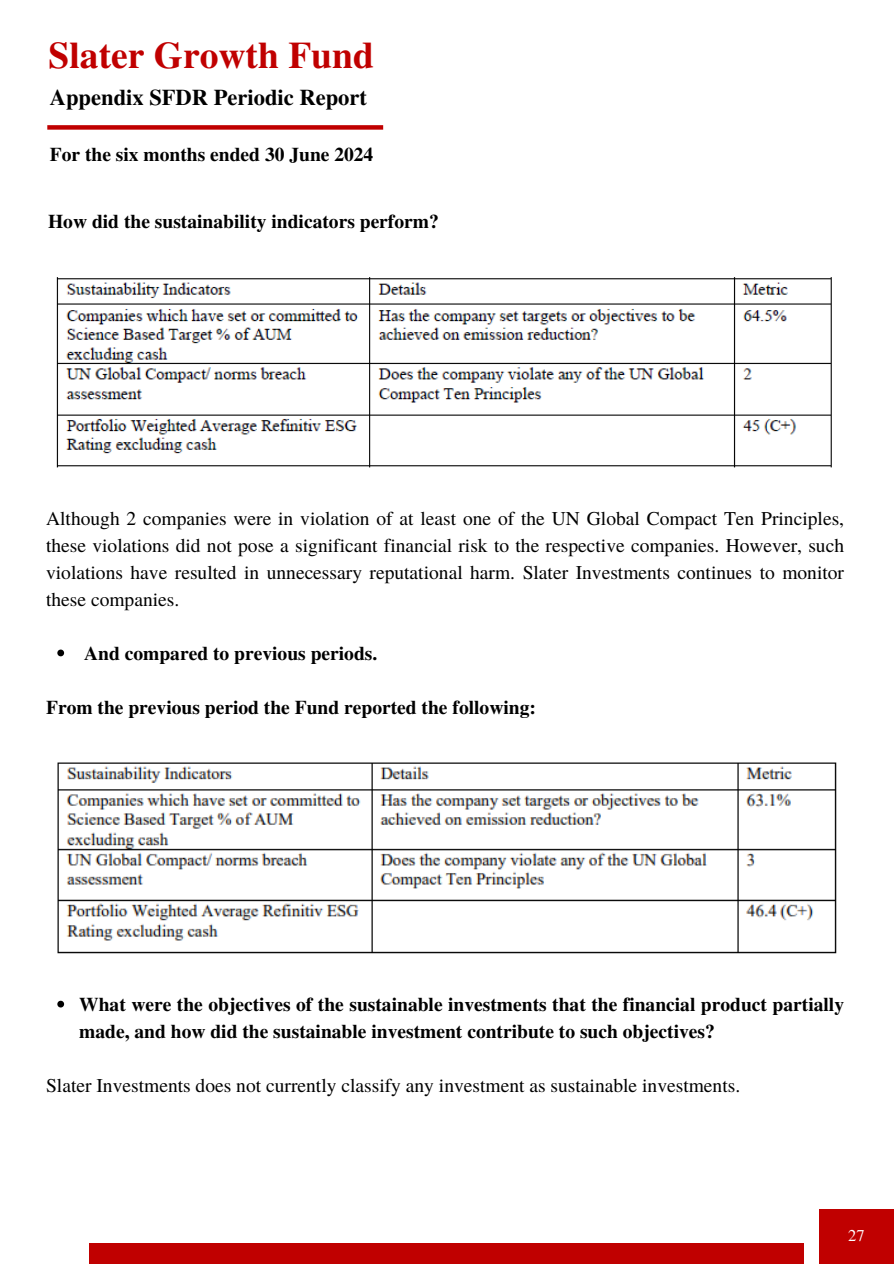
<style>
.page{position:relative;width:894px;height:1264px;background:#fff}
.page>*{position:absolute;margin:0;border:0;box-sizing:border-box;transform-origin:0 0}
.t1{font:700 37.5px "Te X Gyre Termes";color:#c00000}
.t2{font:700 22.5px "Te X Gyre Termes";color:#000}
.t3{font:19.5px/27px "Te X Gyre Termes";color:#000;text-align:justify}
.t4{font:700 19.5px/27px "Te X Gyre Termes";color:#000}
.t5{font:16.5px "Te X Gyre Termes";color:#fff}
</style>
<div class="page">
<div style="left:89px;top:1243px;width:715px;height:20px;background:#c00000"></div>
<div style="left:819px;top:1209px;width:74px;height:54px;background:#c00000"></div>
<svg style="left:57px;top:649px;width:7px;height:7px"></svg>
<svg style="left:57px;top:1000px;width:7px;height:7px"></svg>
<img style="left:57px;top:762px;width:780px;height:192px">
<img style="left:56px;top:277px;width:776px;height:191px">
<div style="left:47px;top:125px;width:336px;height:5px;background:#c00000"></div>
<p class="t1" style="left:49px;top:26px;width:326px">Slater Growth Fund</p>
<p class="t2" style="left:50px;top:80px;width:318px">Appendix SFDR Periodic Report</p>
<p class="t4" style="left:50px;top:140px;width:325px">For the six months ended 30 June 2024</p>
<p class="t4" style="left:48px;top:207px;width:392px">How did the sustainability indicators perform?</p>
<h2 class="t3" style="left:46px;top:503px;width:799px">Although 2 companies were in violation of at least one of the UN Global Compact Ten Principles, these violations did not pose a significant financial risk to the respective companies. However, such violations have resulted in unnecessary reputational harm. Slater Investments continues to monitor these companies.</h2>
<h3 class="t4" style="left:84px;top:638px;width:294px">And compared to previous periods.</h3>
<h3 class="t4" style="left:46px;top:692px;width:491px">From the previous period the Fund reported the following:</h3>
<p class="t4" style="left:79px;top:989px;width:766px">What were the objectives of the sustainable investments that the financial product partially made, and how did the sustainable investment contribute to such objectives?</p>
<p class="t3" style="left:46px;top:1070px;width:695px">Slater Investments does not currently classify any investment as sustainable investments.</p>
<h1 class="t5" style="left:847px;top:1223px;width:18px">27</h1>
</div>
